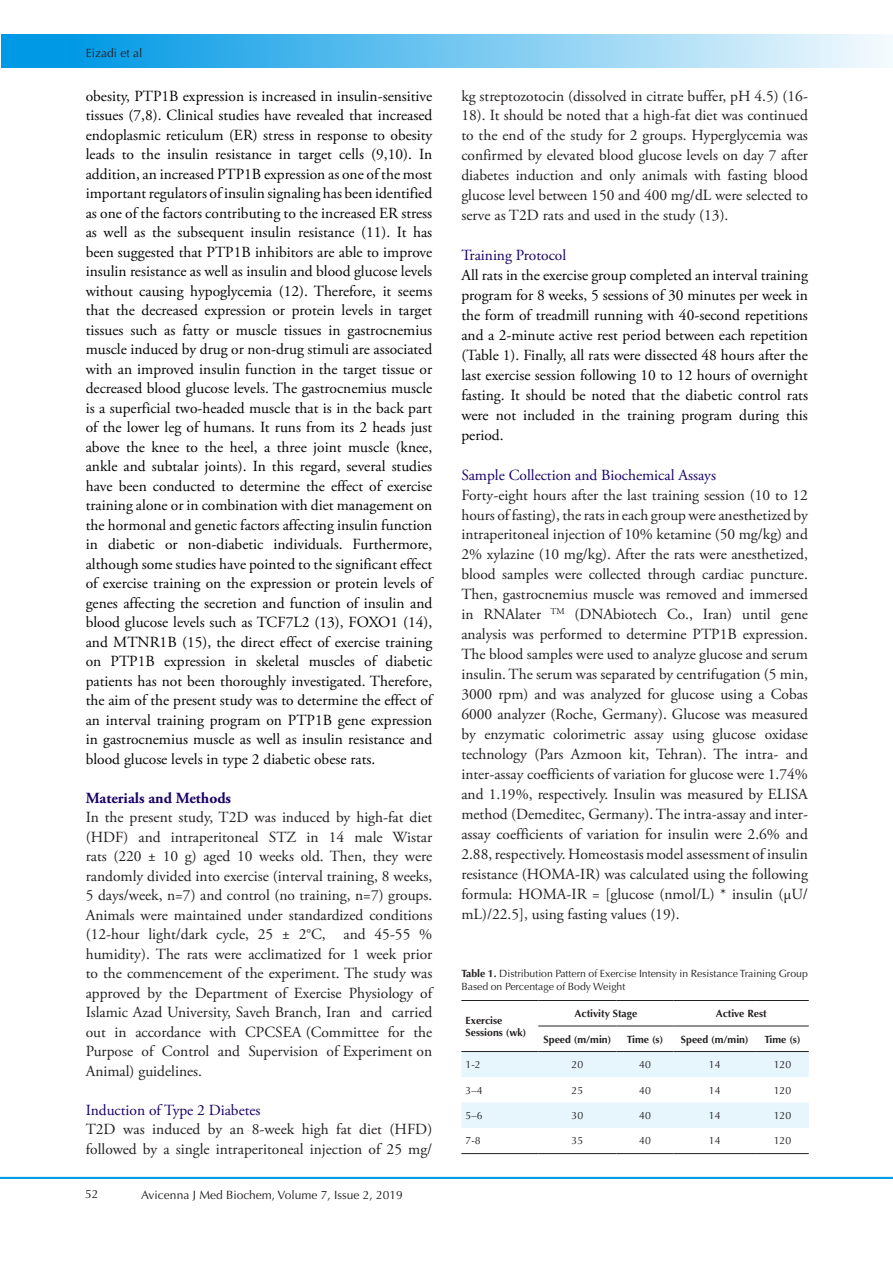
<style>
.page{position:relative;width:893px;height:1263px;background:#fff}
.page>*{position:absolute;margin:0;border:0;box-sizing:border-box;transform-origin:0 0}
.t1{font:15.45px/19.5px "Adobe Garamond Pro";color:#040503;text-align:justify}
.t2{font:15.45px/20px "Adobe Garamond Pro";color:#231f20;text-align:justify}
.t3{font:15.45px "Adobe Garamond Pro";color:#190066}
.t4{font:700 15.45px "Adobe Garamond Pro";color:#190066}
.t5{font:12px "Optima LT Std";color:#231f20}
.t6{font:10.5px/12.6px "Optima LT Std";color:#231f20}
.t7{font:700 10.5px/12.6px "Optima LT Std";color:#231f20}
.s1{font-weight:700}
</style>
<div class="page">
<hr style="left:0;top:1177px;width:893px;height:2px;background:#0099e5">
<div style="left:1px;top:35px;width:892px;height:33px;background:linear-gradient(to right,#0092e3,#f4fafd)"></div>
<div style="left:461px;top:1052px;width:348px;height:25px;background:#e7f6fd"></div>
<div style="left:461px;top:1102px;width:348px;height:26px;background:#e7f6fd"></div>
<hr style="left:461px;top:1000px;width:77px;height:1px;background:#231f20">
<hr style="left:538px;top:1000px;width:79px;height:1px;background:#231f20">
<hr style="left:617px;top:1000px;width:57px;height:1px;background:#231f20">
<hr style="left:674px;top:1000px;width:82px;height:1px;background:#231f20">
<hr style="left:756px;top:1000px;width:53px;height:1px;background:#231f20">
<hr style="left:538px;top:1026px;width:79px;height:1px;background:#231f20">
<hr style="left:617px;top:1026px;width:57px;height:1px;background:#231f20">
<hr style="left:674px;top:1026px;width:82px;height:1px;background:#231f20">
<hr style="left:756px;top:1026px;width:53px;height:1px;background:#231f20">
<hr style="left:461px;top:1051px;width:77px;height:1px;background:#231f20">
<hr style="left:538px;top:1051px;width:79px;height:1px;background:#231f20">
<hr style="left:617px;top:1051px;width:57px;height:1px;background:#231f20">
<hr style="left:674px;top:1051px;width:82px;height:1px;background:#231f20">
<hr style="left:756px;top:1051px;width:53px;height:1px;background:#231f20">
<hr style="left:461px;top:1153px;width:77px;height:1px;background:#231f20">
<hr style="left:538px;top:1153px;width:79px;height:1px;background:#231f20">
<hr style="left:617px;top:1153px;width:57px;height:1px;background:#231f20">
<hr style="left:674px;top:1153px;width:82px;height:1px;background:#231f20">
<hr style="left:756px;top:1153px;width:53px;height:1px;background:#231f20">
<p class="t5" style="left:86px;top:46px;width:58px">Eizadi et al</p>
<p class="t1" style="left:86px;top:86px;width:348px">obesity, PTP1B expression is increased in insulin-sensitive tissues (7,8). Clinical studies have revealed that increased endoplasmic reticulum (ER) stress in response to obesity leads to the insulin resistance in target cells (9,10). In addition, an increased PTP1B expression as one of the most important regulators of insulin signaling has been identified as one of the factors contributing to the increased ER stress as well as the subsequent insulin resistance (11). It has been suggested that PTP1B inhibitors are able to improve insulin resistance as well as insulin and blood glucose levels without causing hypoglycemia (12). Therefore, it seems that the decreased expression or protein levels in target tissues such as fatty or muscle tissues in gastrocnemius muscle induced by drug or non-drug stimuli are associated with an improved insulin function in the target tissue or decreased blood glucose levels. The gastrocnemius muscle is a superficial two-headed muscle that is in the back part of the lower leg of humans. It runs from its 2 heads just above the knee to the heel, a three joint muscle (knee, ankle and subtalar joints). In this regard, several studies have been conducted to determine the effect of exercise training alone or in combination with diet management on the hormonal and genetic factors affecting insulin function in diabetic or non-diabetic individuals. Furthermore, although some studies have pointed to the significant effect of exercise training on the expression or protein levels of genes affecting the secretion and function of insulin and blood glucose levels such as TCF7L2 (13), FOXO1 (14), and MTNR1B (15), the direct effect of exercise training on PTP1B expression in skeletal muscles of diabetic patients has not been thoroughly investigated. Therefore, the aim of the present study was to determine the effect of an interval training program on PTP1B gene expression in gastrocnemius muscle as well as insulin resistance and blood glucose levels in type 2 diabetic obese rats.</p>
<p class="t4" style="left:86px;top:789px;width:147px">Materials and Methods</p>
<p class="t2" style="left:86px;top:808px;width:348px;line-height:19.5px">In the present study, T2D was induced by high-fat diet (HDF) and intraperitoneal STZ in 14 male Wistar rats (220 ± 10 g) aged 10 weeks old. Then, they were randomly divided into exercise (interval training, 8 weeks, 5 days/week, n=7) and control (no training, n=7) groups.<br>Animals were maintained under standardized conditions (12-hour light/dark cycle, 25 ± 2°C, and 45-55 % humidity). The rats were acclimatized for 1 week prior to the commencement of the experiment. The study was approved by the Department of Exercise Physiology of Islamic Azad University, Saveh Branch, Iran and carried out in accordance with CPCSEA (Committee for the Purpose of Control and Supervision of Experiment on Animal) guidelines.</p>
<p class="t3" style="left:86px;top:1100px;width:176px">Induction of Type 2 Diabetes</p>
<p class="t2" style="left:86px;top:1120px;width:348px;line-height:19.5px">T2D was induced by an 8-week high fat diet (HFD) followed by a single intraperitoneal injection of 25 mg/</p>
<p class="t5" style="left:85px;top:1187px;width:15px">52</p>
<p class="t5" style="left:141px;top:1188px;width:263px">Avicenna J Med Biochem, Volume 7, Issue 2, 2019</p>
<p class="t2" style="left:461px;top:86px;width:348px">kg streptozotocin (dissolved in citrate buffer, pH 4.5) (16- 18). It should be noted that a high-fat diet was continued to the end of the study for 2 groups. Hyperglycemia was confirmed by elevated blood glucose levels on day 7 after diabetes induction and only animals with fasting blood glucose level between 150 and 400 mg/dL were selected to serve as T2D rats and used in the study (13).</p>
<p class="t3" style="left:461px;top:246px;width:106px">Training Protocol</p>
<p class="t1" style="left:461px;top:266px;width:348px;line-height:20px">All rats in the exercise group completed an interval training program for 8 weeks, 5 sessions of 30 minutes per week in the form of treadmill running with 40-second repetitions and a 2-minute active rest period between each repetition (Table 1). Finally, all rats were dissected 48 hours after the last exercise session following 10 to 12 hours of overnight fasting. It should be noted that the diabetic control rats were not included in the training program during this period.</p>
<p class="t3" style="left:461px;top:465px;width:256px">Sample Collection and Biochemical Assays</p>
<p class="t2" style="left:461px;top:485px;width:348px">Forty-eight hours after the last training session (10 to 12 hours of fasting), the rats in each group were anesthetized by intraperitoneal injection of 10% ketamine (50 mg/kg) and 2% xylazine (10 mg/kg). After the rats were anesthetized, blood samples were collected through cardiac puncture.<br>Then, gastrocnemius muscle was removed and immersed in RNAlater <sup>TM</sup> (DNAbiotech Co., Iran) until gene analysis was performed to determine PTP1B expression.<br>The blood samples were used to analyze glucose and serum insulin. The serum was separated by centrifugation (5 min, 3000 rpm) and was analyzed for glucose using a Cobas 6000 analyzer (Roche, Germany). Glucose was measured by enzymatic colorimetric assay using glucose oxidase technology (Pars Azmoon kit, Tehran). The intra- and inter-assay coefficients of variation for glucose were 1.74% and 1.19%, respectively. Insulin was measured by ELISA method (Demeditec, Germany). The intra-assay and inter&shy;assay coefficients of variation for insulin were 2.6% and 2.88, respectively. Homeostasis model assessment of insulin resistance (HOMA-IR) was calculated using the following formula: HOMA-IR = [glucose (nmol/L) * insulin (µU/ mL)/22.5], using fasting values (19).</p>
<p class="t6" style="left:461px;top:967px;width:348px"><span class="s1">Table 1.</span> Distribution Pattern of Exercise Intensity in Resistance Training Group<br>Based on Percentage of Body Weight</p>
<p class="t7" style="left:466px;top:1014px;width:62px">Exercise<br>Sessions (wk)</p>
<p class="t7" style="left:574px;top:1007px;width:64px">Activity Stage</p>
<p class="t7" style="left:716px;top:1007px;width:53px">Active Rest</p>
<p class="t7" style="left:544px;top:1033px;width:69px">Speed (m/min)</p>
<p class="t7" style="left:627px;top:1033px;width:38px">Time (s)</p>
<p class="t7" style="left:681px;top:1033px;width:69px">Speed (m/min)</p>
<p class="t7" style="left:764px;top:1033px;width:38px">Time (s)</p>
<p class="t6" style="left:466px;top:1058px;width:17px">1-2</p>
<p class="t6" style="left:572px;top:1058px;width:13px">20</p>
<p class="t6" style="left:639px;top:1058px;width:13px">40</p>
<p class="t6" style="left:709px;top:1058px;width:13px">14</p>
<p class="t6" style="left:774px;top:1058px;width:19px">120</p>
<p class="t6" style="left:466px;top:1084px;width:18px">3–4</p>
<p class="t6" style="left:572px;top:1084px;width:13px">25</p>
<p class="t6" style="left:639px;top:1084px;width:13px">40</p>
<p class="t6" style="left:709px;top:1084px;width:13px">14</p>
<p class="t6" style="left:774px;top:1084px;width:19px">120</p>
<p class="t6" style="left:466px;top:1109px;width:18px">5–6</p>
<p class="t6" style="left:572px;top:1109px;width:13px">30</p>
<p class="t6" style="left:639px;top:1109px;width:13px">40</p>
<p class="t6" style="left:709px;top:1109px;width:13px">14</p>
<p class="t6" style="left:774px;top:1109px;width:19px">120</p>
<p class="t6" style="left:466px;top:1135px;width:17px">7-8</p>
<p class="t6" style="left:572px;top:1135px;width:13px">35</p>
<p class="t6" style="left:639px;top:1135px;width:13px">40</p>
<p class="t6" style="left:709px;top:1135px;width:13px">14</p>
<p class="t6" style="left:774px;top:1135px;width:19px">120</p>
</div>
